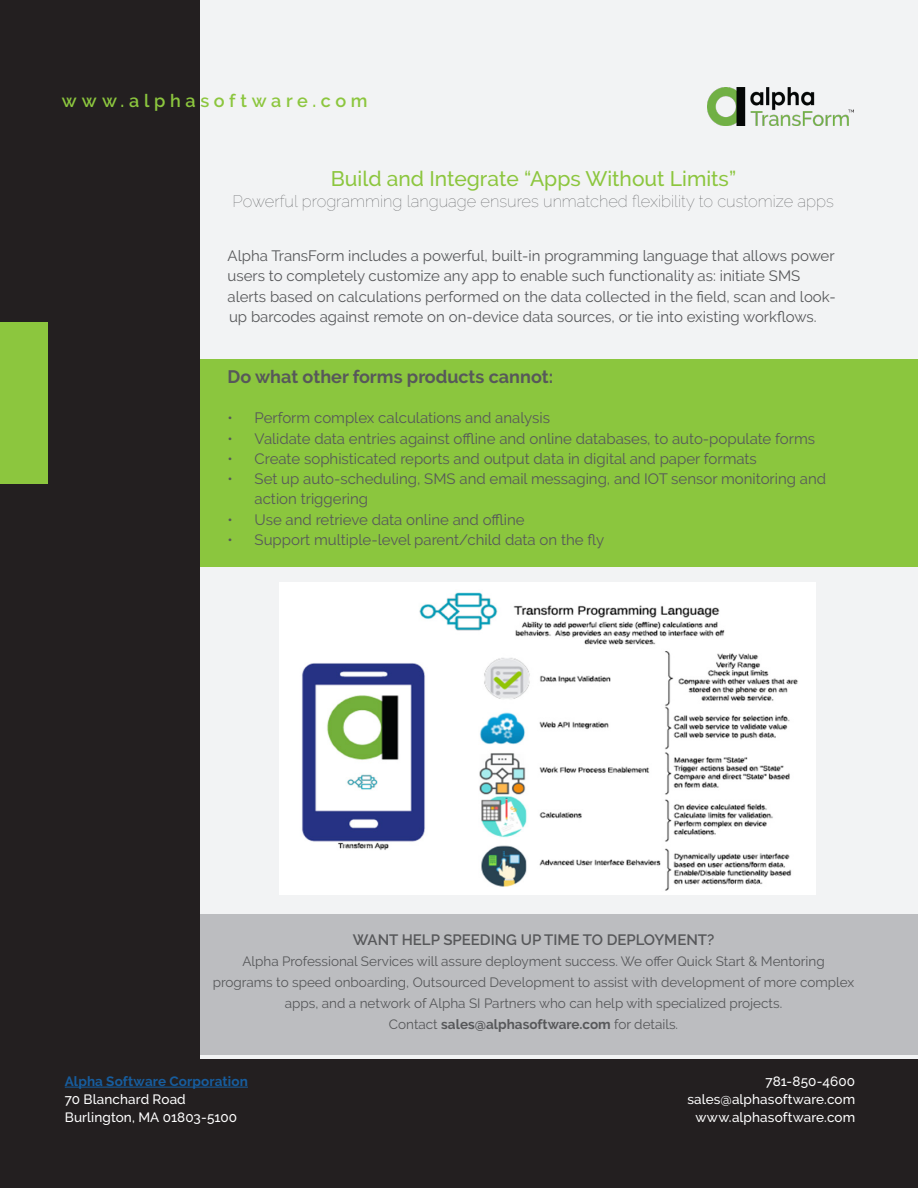
<style>
.page{position:relative;width:918px;height:1188px;background:#f2f3f4}
.page>*{position:absolute;margin:0;border:0;box-sizing:border-box;transform-origin:0 0}
.Description{font:500 21px "Raleway";color:#8cc63e}
.t1{font:700 18px "Raleway";color:#57585a}
.t2{font:600 18px "Raleway";letter-spacing:.26em;color:#8cc63e}
.Description-2{font:100 16.5px "Raleway";color:#57585a}
.t3{font:15px/20.2px "Raleway";color:#57585a}
.t4{font:600 15px "Raleway";color:#57585a}
.t5{font:13.5px/21px "Raleway";color:#57585a;text-align:center}
.Text_2{font:500 13.5px/18px "Raleway";letter-spacing:.01em;color:#fff}
.s1{font-weight:700}
.s2{font-weight:700;color:#175d9e}
</style>
<div class="page">
<div style="left:1px;top:914px;width:917px;height:140px;background:#bcbdc0"></div>
<div style="left:64px;top:359px;width:854px;height:207px;background:#8bc63e"></div>
<div style="left:0;top:0;width:199px;height:1059px;background:#231f20"></div>
<img style="left:707px;top:88px;width:146px;height:37px">
<div style="left:0;top:1059px;width:918px;height:129px;background:#231f20"></div>
<hr style="left:65px;top:1087px;width:183px;height:1px;background:#175d9e">
<div style="left:0;top:322px;width:48px;height:162px;background:#8cc63e"></div>
<img style="left:279px;top:583px;width:536px;height:311px">
<p class="t2" style="left:62px;top:90px;width:307px">www.alphasoftware.com</p>
<p class="Description" style="left:331px;top:167px;width:407px">Build and Integrate “Apps Without Limits”</p>
<p class="Description-2" style="left:233px;top:192px;width:603px">Powerful programming language ensures unmatched flexibility to customize apps</p>
<p class="t3" style="left:228px;top:246px;width:610px">Alpha TransForm includes a powerful, built-in programming language that allows power users to completely customize any app to enable such functionality as: initiate SMS alerts based on calculations performed on the data collected in the field, scan and look&shy;up barcodes against remote on on-device data sources, or tie into existing workflows.</p>
<p class="t1" style="left:228px;top:366px;width:327px">Do what other forms products cannot:</p>
<p class="t3" style="left:228px;top:408px;width:324px">• Perform complex calculations and analysis</p>
<p class="t3" style="left:228px;top:428px;width:589px">• Validate data entries against offline and online databases, to auto-populate forms</p>
<p class="t3" style="left:228px;top:448px;width:531px">• Create sophisticated reports and output data in digital and paper formats</p>
<p class="t3" style="left:255px;top:469px;width:573px;text-indent:-27px">• Set up auto-scheduling, SMS and email messaging, and IOT sensor monitoring and action triggering</p>
<p class="t3" style="left:228px;top:509px;width:299px">• Use and retrieve data online and offline</p>
<p class="t3" style="left:228px;top:529px;width:378px">• Support multiple-level parent/child data on the fly</p>
<p class="t4" style="left:353px;top:931px;width:363px">WANT HELP SPEEDING UP TIME TO DEPLOYMENT?</p>
<p class="t5" style="left:213px;top:951px;width:643px">Alpha Professional Services will assure deployment success. We offer Quick Start &amp; Mentoring programs to speed onboarding, Outsourced Development to assist with development of more complex apps, and a network of Alpha SI Partners who can help with specialized projects.<br>Contact <span class="s1">sales@alphasoftware.com</span> for details.</p>
<p class="Text_2" style="left:65px;top:1072px;width:185px"><span class="s2">Alpha Software Corporation<br></span>70 Blanchard Road<br>Burlington, MA 01803-5100</p>
<p class="Text_2" style="left:687px;top:1072px;width:169px;text-align:right">781-850-4600 sales@alphasoftware.com www.alphasoftware.com</p>
</div>
